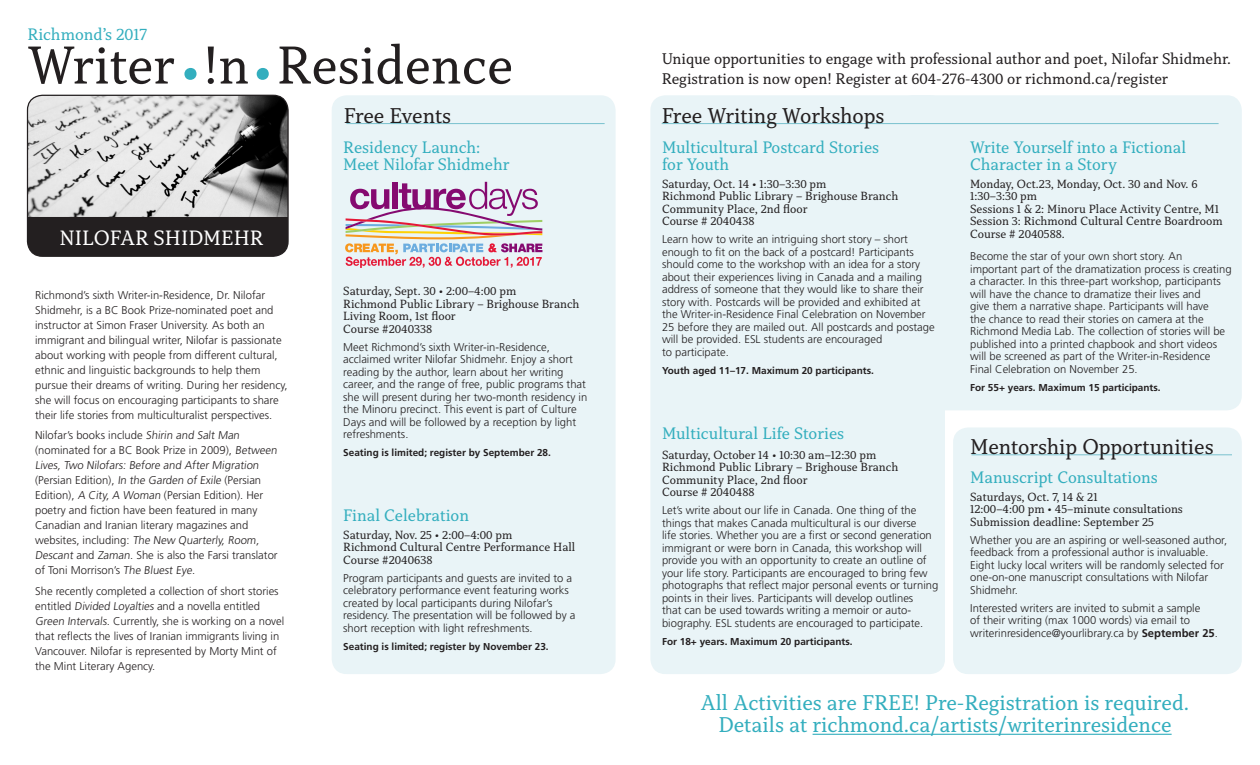
<style>
.page{position:relative;width:1260px;height:765px;background:#fff}
.page>*{position:absolute;margin:0;border:0;box-sizing:border-box;transform-origin:0 0}
.t1{font:56px "Capitolina";color:#231f20}
.t2{font:22.5px "Capitolina";color:#33aebe}
.t3{font:22.5px "Capitolina";color:#231f20}
.t4{font:21.88px "Capitolina";color:#fff}
.t5{font:17.5px "Capitolina";color:#33aebe}
.t6{font:16.25px "Capitolina";color:#231f20}
.t7{font:12.5px "Capitolina";color:#231f20}
.t8{font:300 11.25px/12.5px "Frutiger LT Std";color:#231f20}
.t9{font:700 10px "Frutiger LT Std";color:#231f20}
.s1{color:#33aebe}
.s2{font-weight:700}
</style>
<div class="page">
<div style="left:897px;top:95px;width:345px;height:315px;background:#e9f4f7;border-radius:15px"></div>
<div style="left:650px;top:95px;width:295px;height:579px;background:#e9f4f7;border-radius:15px"></div>
<div style="left:953px;top:428px;width:289px;height:246px;background:#e9f4f7;border-radius:15px"></div>
<div style="left:332px;top:95px;width:284px;height:579px;background:#e9f4f7;border-radius:15px"></div>
<hr style="left:813px;top:734px;width:359px;height:1px;background:#33aebe">
<div style="left:28px;top:95px;width:260px;height:161px;background:#231f20;border-radius:15px"></div>
<img style="left:28px;top:95px;width:259px;height:122px">
<div style="left:27px;top:95px;width:262px;height:162px;border:1px solid #231f20;border-radius:15px"></div>
<hr style="left:346px;top:123px;width:259px;height:1px;background:#78c1ce">
<hr style="left:662px;top:123px;width:557px;height:1px;background:#78c1ce">
<hr style="left:971px;top:455px;width:261px;height:1px;background:#78c1ce">
<svg style="left:345px;top:182px;width:197px;height:86px"></svg>
<p class="t5" style="left:28px;top:24px;width:122px">Richmond’s 2017</p>
<p class="t1" style="left:28px;top:33px;width:487px">Writer<span class="s1">•</span>!n<span class="s1">•</span>Residence</p>
<p class="t6" style="left:662px;top:49px;width:571px">Unique opportunities to engage with professional author and poet, Nilofar Shidmehr.</p>
<p class="t6" style="left:662px;top:69px;width:508px">Registration is now open! Register at 604-276-4300 or richmond.ca/register</p>
<p class="t4" style="left:60px;top:225px;width:205px">NILOFAR SHIDMEHR</p>
<p class="t8" style="left:35px;top:287px;width:254px;line-height:15px">Richmond’s sixth Writer-in-Residence, Dr. Nilofar Shidmehr, is a BC Book Prize-nominated poet and instructor at Simon Fraser University. As both an immigrant and bilingual writer, Nilofar is passionate about working with people from different cultural, ethnic and linguistic backgrounds to help them pursue their dreams of writing. During her residency, she will focus on encouraging participants to share their life stories from multiculturalist perspectives.</p>
<p class="t8" style="left:35px;top:428px;width:245px;line-height:15px">Nilofar’s books include Shirin and Salt Man (nominated for a BC Book Prize in 2009), Between Lives, Two Nilofars: Before and After Migration (Persian Edition), In the Garden of Exile (Persian Edition), A City, A Woman (Persian Edition). Her poetry and fiction have been featured in many Canadian and Iranian literary magazines and websites, including: The New Quarterly, Room, Descant and Zaman. She is also the Farsi translator of Toni Morrison’s The Bluest Eye.</p>
<p class="t8" style="left:35px;top:584px;width:251px;line-height:15px">She recently completed a collection of short stories entitled Divided Loyalties and a novella entitled Green Intervals. Currently, she is working on a novel that reflects the lives of Iranian immigrants living in Vancouver. Nilofar is represented by Morty Mint of the Mint Literary Agency.</p>
<p class="t3" style="left:344px;top:103px;width:109px">Free Events</p>
<p class="t3" style="left:662px;top:103px;width:224px">Free Writing Workshops</p>
<p class="t5" style="left:343px;top:137px;width:139px">Residency Launch:</p>
<p class="t5" style="left:343px;top:154px;width:168px">Meet Nilofar Shidmehr</p>
<p class="t5" style="left:662px;top:137px;width:219px">Multicultural Postcard Stories</p>
<p class="t5" style="left:662px;top:154px;width:69px">for Youth</p>
<p class="t7" style="left:662px;top:176px;width:166px">Saturday, Oct. 14 • 1:30–3:30 pm</p>
<p class="t7" style="left:662px;top:189px;width:238px">Richmond Public Library – Brighouse Branch</p>
<p class="t7" style="left:662px;top:201px;width:147px">Community Place, 2nd floor</p>
<p class="t7" style="left:662px;top:214px;width:94px">Course # 2040438</p>
<p class="t8" style="left:662px;top:233px;width:274px">Learn how to write an intriguing short story – short enough to fit on the back of a postcard! Participants should come to the workshop with an idea for a story about their experiences living in Canada and a mailing address of someone that they would like to share their story with. Postcards will be provided and exhibited at the Writer-in-Residence Final Celebration on November 25 before they are mailed out. All postcards and postage will be provided. ESL students are encouraged<br>to participate.</p>
<p class="t9" style="left:662px;top:364px;width:213px">Youth aged 11–17. Maximum 20 participants.</p>
<p class="t7" style="left:343px;top:284px;width:175px">Saturday, Sept. 30 • 2:00–4:00 pm</p>
<p class="t7" style="left:343px;top:296px;width:238px">Richmond Public Library – Brighouse Branch</p>
<p class="t7" style="left:343px;top:309px;width:114px">Living Room, 1st floor</p>
<p class="t7" style="left:343px;top:321px;width:90px">Course #2040338</p>
<p class="t8" style="left:343px;top:341px;width:246px">Meet Richmond’s sixth Writer-in-Residence, acclaimed writer Nilofar Shidmehr. Enjoy a short reading by the author, learn about her writing career, and the range of free, public programs that she will present during her two-month residency in the Minoru precinct. This event is part of Culture Days and will be followed by a reception by light refreshments.</p>
<p class="t9" style="left:343px;top:447px;width:209px">Seating is limited; register by September 28.</p>
<p class="t5" style="left:662px;top:423px;width:184px">Multicultural Life Stories</p>
<p class="t7" style="left:662px;top:447px;width:216px">Saturday, October 14 • 10:30 am–12:30 pm</p>
<p class="t7" style="left:662px;top:460px;width:238px">Richmond Public Library – Brighouse Branch</p>
<p class="t7" style="left:662px;top:472px;width:147px">Community Place, 2nd floor</p>
<p class="t7" style="left:662px;top:485px;width:94px">Course # 2040488</p>
<p class="t8" style="left:662px;top:504px;width:278px">Let’s write about our life in Canada. One thing of the things that makes Canada multicultural is our diverse<br>life stories. Whether you are a first or second generation immigrant or were born in Canada, this workshop will provide you with an opportunity to create an outline of your life story. Participants are encouraged to bring few photographs that reflect major personal events or turning points in their lives. Participants will develop outlines<br>that can be used towards writing a memoir or auto&shy;biography. ESL students are encouraged to participate.</p>
<p class="t9" style="left:662px;top:636px;width:192px">For 18+ years. Maximum 20 participants.</p>
<p class="t5" style="left:343px;top:505px;width:127px">Final Celebration</p>
<p class="t7" style="left:343px;top:527px;width:171px">Saturday, Nov. 25 • 2:00–4:00 pm</p>
<p class="t7" style="left:343px;top:540px;width:234px">Richmond Cultural Centre Performance Hall</p>
<p class="t7" style="left:343px;top:552px;width:91px">Course #2040638</p>
<p class="t8" style="left:343px;top:572px;width:234px">Program participants and guests are invited to a celebratory performance event featuring works created by local participants during Nilofar’s residency. The presentation will be followed by a short reception with light refreshments.</p>
<p class="t9" style="left:343px;top:641px;width:207px">Seating is limited; register by November 23.</p>
<p class="t5" style="left:970px;top:137px;width:218px">Write Yourself into a Fictional</p>
<p class="t5" style="left:970px;top:154px;width:148px">Character in a Story</p>
<p class="t7" style="left:970px;top:176px;width:229px">Monday, Oct.23, Monday, Oct. 30 and Nov. 6</p>
<p class="t7" style="left:970px;top:189px;width:68px">1:30–3:30 pm</p>
<p class="t7" style="left:970px;top:201px;width:250px">Sessions 1 &amp; 2: Minoru Place Activity Centre, M1</p>
<p class="t7" style="left:970px;top:214px;width:254px">Session 3: Richmond Cultural Centre Boardroom</p>
<p class="t7" style="left:970px;top:226px;width:96px">Course # 2040588.</p>
<p class="t8" style="left:970px;top:250px;width:263px">Become the star of your own short story. An important part of the dramatization process is creating a character. In this three-part workshop, participants will have the chance to dramatize their lives and<br>give them a narrative shape. Participants will have<br>the chance to read their stories on camera at the Richmond Media Lab. The collection of stories will be published into a printed chapbook and short videos will be screened as part of the Writer-in-Residence Final Celebration on November 25.</p>
<p class="t9" style="left:970px;top:381px;width:192px">For 55+ years. Maximum 15 participants.</p>
<p class="t3" style="left:970px;top:434px;width:245px">Mentorship Opportunities</p>
<p class="t5" style="left:970px;top:467px;width:189px">Manuscript Consultations</p>
<p class="t7" style="left:970px;top:489px;width:129px">Saturdays, Oct. 7, 14 &amp; 21</p>
<p class="t7" style="left:970px;top:502px;width:214px">12:00–4:00 pm • 45–minute consultations</p>
<p class="t7" style="left:970px;top:514px;width:185px">Submission deadline: September 25</p>
<p class="t8" style="left:970px;top:534px;width:258px">Whether you are an aspiring or well-seasoned author, feedback from a professional author is invaluable.<br>Eight lucky local writers will be randomly selected for one-on-one manuscript consultations with Nilofar Shidmehr.</p>
<p class="t8" style="left:970px;top:602px;width:249px">Interested writers are invited to submit a sample<br>of their writing (max 1000 words) via email to writerinresidence@yourlibrary.ca by <span class="s2">September 25</span>.</p>
<p class="t2" style="left:701px;top:689px;width:490px">All Activities are FREE! Pre-Registration is required.</p>
<p class="t2" style="left:718px;top:712px;width:455px">Details at richmond.ca/artists/writerinresidence</p>
</div>
